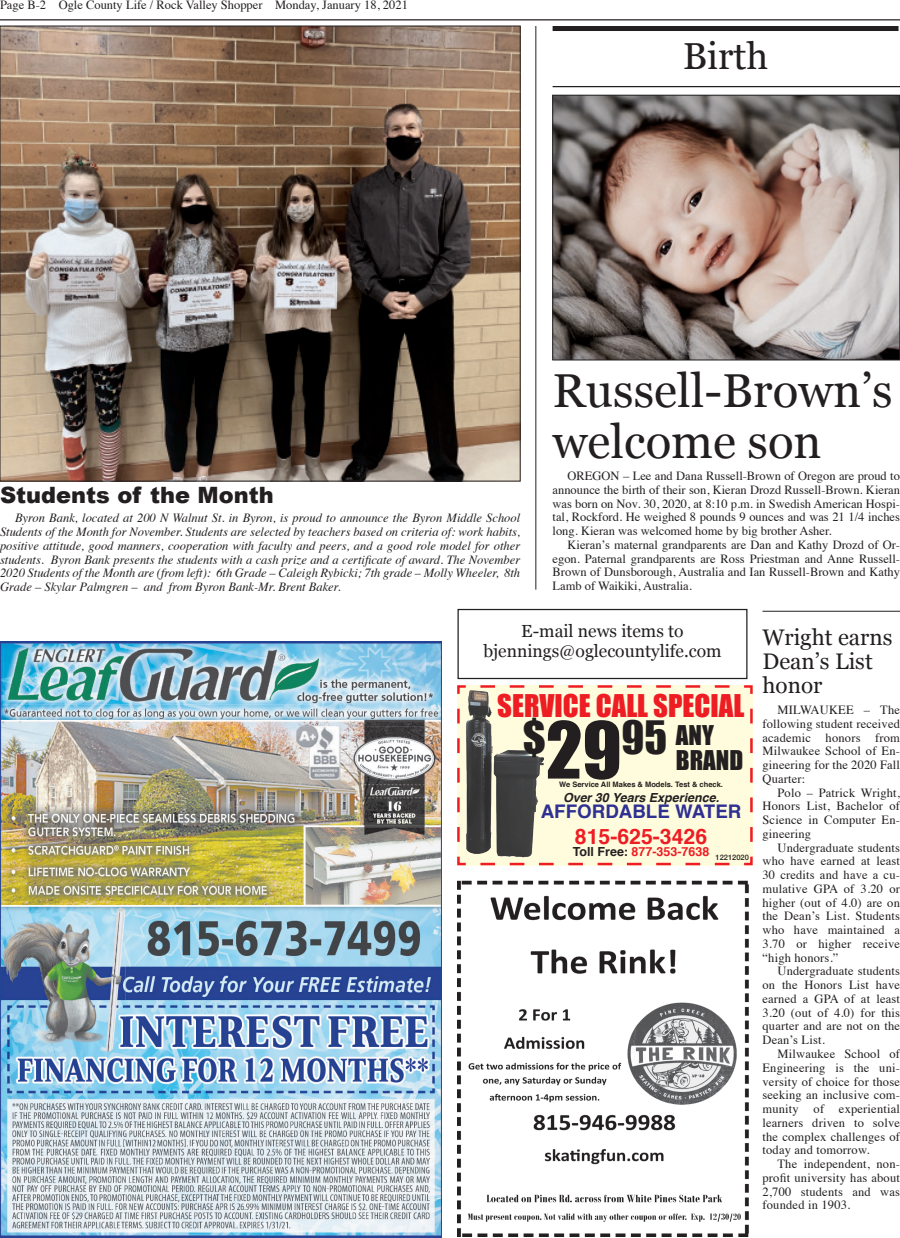
<style>
.page{position:relative;width:900px;height:1238px;background:#fff}
.page>*{position:absolute;margin:0;border:0;box-sizing:border-box;transform-origin:0 0}
.t1{font:47.5px/51.2px "Georgia";color:#231f20}
.t2{font:42.25px "Impact";color:#231f20}
.t3{font:37.5px "Georgia";color:#231f20}
.t4{font:28.75px "Impact";color:#ee1d23}
.t5{font:25px "Impact";color:#231f20}
.t6{font:22.5px/23.8px "Georgia";color:#231f20}
.t7{font:900 22.5px "Arial";color:#231f20}
.t8{font:700 21.25px "Helvetica";color:#ee1d23}
.t9{font:700 18.75px "Helvetica";color:#2e3092}
.t10{font:17.5px/20px "Georgia";color:#231f20;text-align:center}
.t11{font:12.5px "Times";letter-spacing:.015em;color:#231f20}
.t12{font:italic 12.5px/13.8px "Times";color:#231f20;text-align:justify}
.t13{font:700 12.5px "Helvetica";color:#ee1d23}
.t14{font:italic 700 12.5px "Helvetica";color:#231f20}
.t15{font:700 7.5px "Helvetica";color:#231f20}
.s1{font-size:72.5px}
.s2{color:#231f20}
</style>
<div class="page">
<img style="left:0;top:641px;width:441px;height:597px">
<div style="left:457px;top:685px;width:296px;height:180px;background:#fffcdd"></div>
<img style="left:465px;top:690px;width:80px;height:168px">
<img style="left:457px;top:880px;width:292px;height:356px">
<hr style="left:0;top:19px;width:900px;height:1px;background:#231f20">
<div style="left:458px;top:609px;width:290px;height:70px;border:1px solid #231f20"></div>
<img style="left:2px;top:28px;width:516px;height:451px">
<hr style="left:536px;top:26px;width:1px;height:563px;background:#231f20">
<div style="left:553px;top:26px;width:346px;height:5px;background:#231f20"></div>
<hr style="left:553px;top:86px;width:347px;height:1px;background:#231f20">
<img style="left:555px;top:97px;width:343px;height:261px">
<div style="left:553px;top:95px;width:347px;height:265px;border:1px solid #231f20"></div>
<hr style="left:762px;top:611px;width:138px;height:1px;background:#231f20">
<p class="t11" style="left:0;top:-7px;width:409px">Page B-2 Ogle County Life / Rock Valley Shopper Monday, January 18, 2021</p>
<p class="t3" style="left:683px;top:29px;width:87px">Birth</p>
<p class="t7" style="left:0;top:479px;width:275px">Students of the Month</p>
<p class="t12" style="left:0;top:510px;width:522px;text-indent:15px">Byron Bank, located at 200 N Walnut St. in Byron, is proud to announce the Byron Middle School Students of the Month for November. Students are selected by teachers based on criteria of: work habits, positive attitude, good manners, cooperation with faculty and peers, and a good role model for other students. Byron Bank presents the students with a cash prize and a certificate of award. The November 2020 Students of the Month are (from left): 6th Grade – Caleigh Rybicki; 7th grade – Molly Wheeler, 8th Grade – Skylar Palmgren – and from Byron Bank-Mr. Brent Baker.</p>
<p class="t1" style="left:553px;top:363px;width:342px">Russell-Brown’s welcome son</p>
<p class="t11" style="left:568px;top:464px;width:334px">OREGON – Lee and Dana Russell-Brown of Oregon are proud to</p>
<p class="t11" style="left:553px;top:478px;width:349px">announce the birth of their son, Kieran Drozd Russell-Brown. Kieran</p>
<p class="t11" style="left:553px;top:492px;width:349px">was born on Nov. 30, 2020, at 8:10 p.m. in Swedish American Hospi-</p>
<p class="t11" style="left:553px;top:505px;width:349px">tal, Rockford. He weighed 8 pounds 9 ounces and was 21 1/4 inches</p>
<p class="t11" style="left:553px;top:519px;width:281px">long. Kieran was welcomed home by big brother Asher.</p>
<p class="t11" style="left:568px;top:533px;width:334px">Kieran’s maternal grandparents are Dan and Kathy Drozd of Or-</p>
<p class="t11" style="left:553px;top:547px;width:349px">egon. Paternal grandparents are Ross Priestman and Anne Russell-</p>
<p class="t11" style="left:553px;top:560px;width:349px">Brown of Dunsborough, Australia and Ian Russell-Brown and Kathy</p>
<p class="t11" style="left:553px;top:574px;width:141px">Lamb of Waikiki, Australia.</p>
<p class="t10" style="left:483px;top:620px;width:240px">E-mail news items to bjennings@oglecountylife.com</p>
<p class="t4" style="left:497px;top:684px;width:249px">SERVICE CALL SPECIAL</p>
<p class="t2" style="left:523px;top:705px;width:193px">$<span class="s1">29</span>95 <sup>ANY</sup></p>
<p class="t5" style="left:676px;top:740px;width:69px">BRAND</p>
<p class="t15" style="left:559px;top:778px;width:165px">We Service All Makes &amp; Models. Test &amp; check.</p>
<p class="t14" style="left:563px;top:787px;width:158px">Over 30 Years Experience.</p>
<p class="t9" style="left:541px;top:796px;width:202px">AFFORDABLE WATER</p>
<p class="t8" style="left:575px;top:819px;width:134px">815-625-3426</p>
<p class="t13" style="left:573px;top:842px;width:178px"><span class="s2">Toll Free:</span> 877-353-7638 <sub>12212020</sub></p>
<p class="t6" style="left:762px;top:624px;width:131px">Wright earns<br>Dean’s List honor</p>
<p class="t11" style="left:778px;top:698px;width:124px">MILWAUKEE – The</p>
<p class="t11" style="left:762px;top:712px;width:139px">following student received</p>
<p class="t11" style="left:762px;top:725px;width:139px">academic honors from</p>
<p class="t11" style="left:762px;top:739px;width:139px">Milwaukee School of En-</p>
<p class="t11" style="left:762px;top:753px;width:139px">gineering for the 2020 Fall</p>
<p class="t11" style="left:762px;top:767px;width:44px">Quarter:</p>
<p class="t11" style="left:778px;top:780px;width:124px">Polo – Patrick Wright,</p>
<p class="t11" style="left:762px;top:794px;width:139px">Honors List, Bachelor of</p>
<p class="t11" style="left:762px;top:808px;width:139px">Science in Computer En-</p>
<p class="t11" style="left:762px;top:822px;width:50px">gineering</p>
<p class="t11" style="left:778px;top:835px;width:124px">Undergraduate students</p>
<p class="t11" style="left:762px;top:849px;width:139px">who have earned at least</p>
<p class="t11" style="left:762px;top:863px;width:139px">30 credits and have a cu-</p>
<p class="t11" style="left:762px;top:877px;width:139px">mulative GPA of 3.20 or</p>
<p class="t11" style="left:762px;top:890px;width:139px">higher (out of 4.0) are on</p>
<p class="t11" style="left:762px;top:904px;width:139px">the Dean’s List. Students</p>
<p class="t11" style="left:762px;top:918px;width:139px">who have maintained a</p>
<p class="t11" style="left:762px;top:932px;width:139px">3.70 or higher receive</p>
<p class="t11" style="left:762px;top:945px;width:78px">“high honors.”</p>
<p class="t11" style="left:778px;top:959px;width:124px">Undergraduate students</p>
<p class="t11" style="left:762px;top:973px;width:139px">on the Honors List have</p>
<p class="t11" style="left:762px;top:987px;width:139px">earned a GPA of at least</p>
<p class="t11" style="left:762px;top:1000px;width:139px">3.20 (out of 4.0) for this</p>
<p class="t11" style="left:762px;top:1014px;width:139px">quarter and are not on the</p>
<p class="t11" style="left:762px;top:1028px;width:64px">Dean’s List.</p>
<p class="t11" style="left:778px;top:1042px;width:124px">Milwaukee School of</p>
<p class="t11" style="left:762px;top:1055px;width:139px">Engineering is the uni-</p>
<p class="t11" style="left:762px;top:1069px;width:139px">versity of choice for those</p>
<p class="t11" style="left:762px;top:1083px;width:139px">seeking an inclusive com-</p>
<p class="t11" style="left:762px;top:1097px;width:139px">munity of experiential</p>
<p class="t11" style="left:762px;top:1110px;width:139px">learners driven to solve</p>
<p class="t11" style="left:762px;top:1124px;width:139px">the complex challenges of</p>
<p class="t11" style="left:762px;top:1138px;width:109px">today and tomorrow.</p>
<p class="t11" style="left:778px;top:1152px;width:124px">The independent, non-</p>
<p class="t11" style="left:762px;top:1165px;width:139px">profit university has about</p>
<p class="t11" style="left:762px;top:1179px;width:139px">2,700 students and was</p>
<p class="t11" style="left:762px;top:1193px;width:89px">founded in 1903.</p>
</div>
